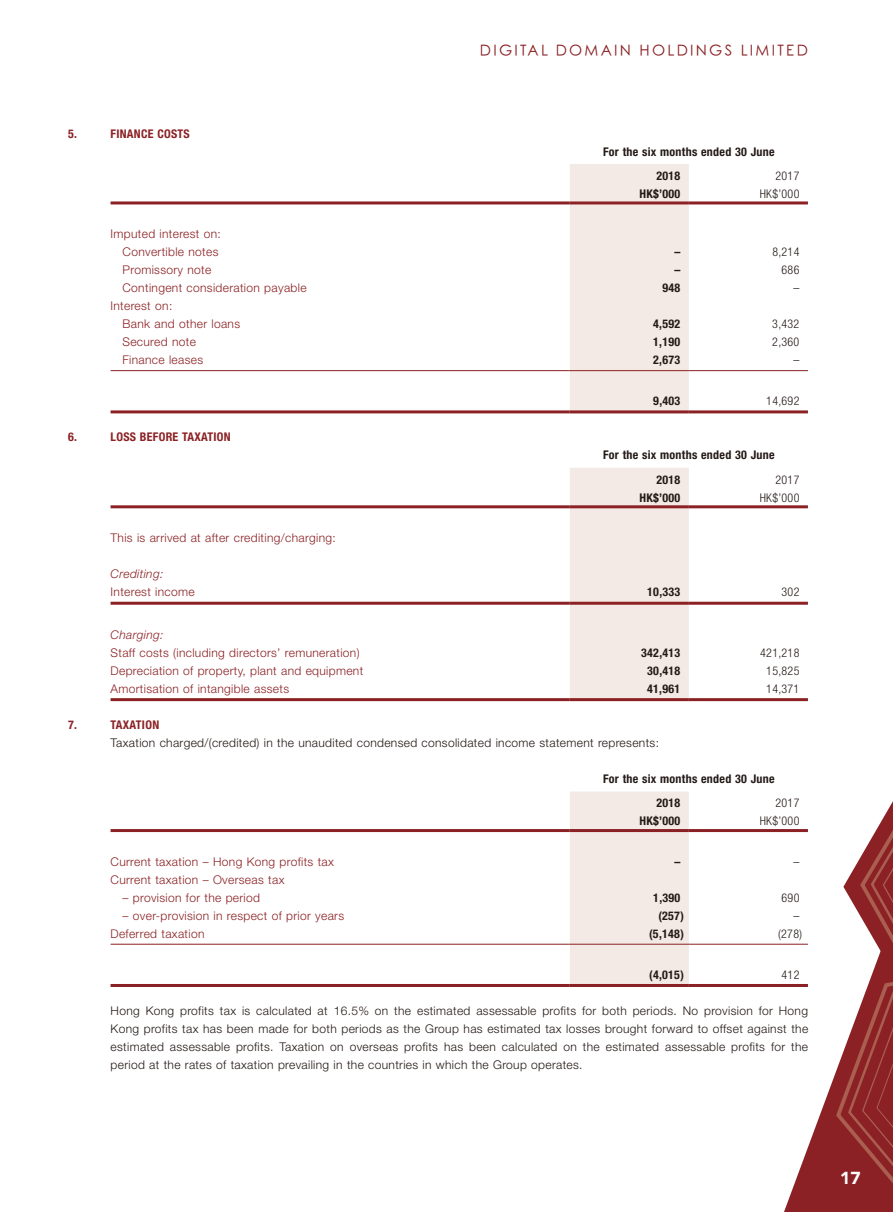
<style>
.page{position:relative;width:893px;height:1212px;background:#fff}
.page>*{position:absolute;margin:0;border:0;box-sizing:border-box;transform-origin:0 0}
.t1{font:900 17.25px "Avenir LT Std";color:#fff}
.t2{font:15px "Rounded Elegance";letter-spacing:.15em;color:#8b2124}
.t3{font:300 12px/18px "Helvetica Neue LT Std";letter-spacing:.03em;color:#231916;text-align:justify}
.t4{font:300 12px/18px "Helvetica Neue LT Std";letter-spacing:.03em;color:#8b2124;text-align:right}
.t5{font:700 condensed 12px/24.3px "Helvetica Neue LT Std";letter-spacing:.025em;color:#231916}
.t6{font:300 condensed 12px "Helvetica Neue LT Std";letter-spacing:.025em;color:#231916}
.t7{font:700 condensed 12px "Helvetica Neue LT Std";letter-spacing:.025em;color:#8b2124}
.t8{font:italic 300 12px "Helvetica Neue LT Std";letter-spacing:.03em;color:#8b2124}
</style>
<div class="page">
<svg style="left:779px;top:832px;width:55px;height:380px"></svg>
<svg style="left:834px;top:801px;width:59px;height:411px"></svg>
<div style="left:570px;top:164px;width:119px;height:246px;background:#f4eae5"></div>
<hr style="left:111px;top:201px;width:459px;height:3px;background:#8b2124">
<hr style="left:570px;top:201px;width:119px;height:3px;background:#8b2124">
<hr style="left:689px;top:201px;width:119px;height:3px;background:#8b2124">
<hr style="left:111px;top:370px;width:459px;height:1px;background:#8b2124">
<hr style="left:570px;top:370px;width:119px;height:1px;background:#8b2124">
<hr style="left:689px;top:370px;width:119px;height:1px;background:#8b2124">
<hr style="left:111px;top:410px;width:459px;height:3px;background:#8b2124">
<hr style="left:570px;top:410px;width:119px;height:3px;background:#8b2124">
<hr style="left:689px;top:410px;width:119px;height:3px;background:#8b2124">
<div style="left:570px;top:468px;width:119px;height:230px;background:#f4eae5"></div>
<hr style="left:111px;top:505px;width:459px;height:3px;background:#8b2124">
<hr style="left:570px;top:505px;width:119px;height:3px;background:#8b2124">
<hr style="left:689px;top:505px;width:119px;height:3px;background:#8b2124">
<hr style="left:111px;top:602px;width:459px;height:3px;background:#8b2124">
<hr style="left:570px;top:602px;width:119px;height:3px;background:#8b2124">
<hr style="left:689px;top:602px;width:119px;height:3px;background:#8b2124">
<hr style="left:111px;top:698px;width:459px;height:3px;background:#8b2124">
<hr style="left:570px;top:698px;width:119px;height:3px;background:#8b2124">
<hr style="left:689px;top:698px;width:119px;height:3px;background:#8b2124">
<div style="left:570px;top:791px;width:119px;height:193px;background:#f4eae5"></div>
<hr style="left:111px;top:829px;width:459px;height:3px;background:#8b2124">
<hr style="left:570px;top:829px;width:119px;height:3px;background:#8b2124">
<hr style="left:689px;top:829px;width:119px;height:3px;background:#8b2124">
<hr style="left:111px;top:944px;width:459px;height:1px;background:#8b2124">
<hr style="left:570px;top:944px;width:119px;height:1px;background:#8b2124">
<hr style="left:689px;top:944px;width:119px;height:1px;background:#8b2124">
<hr style="left:111px;top:984px;width:459px;height:3px;background:#8b2124">
<hr style="left:570px;top:984px;width:119px;height:3px;background:#8b2124">
<hr style="left:689px;top:984px;width:119px;height:3px;background:#8b2124">
<p class="t7" style="left:68px;top:126px;width:10px">5.</p>
<p class="t7" style="left:111px;top:126px;width:81px">FINANCE COSTS</p>
<p class="t4" style="left:111px;top:225px;width:112px">Imputed interest on:<br>Convertible notes</p>
<p class="t2" style="left:480px;top:41px;width:330px">DIGITAL DOMAIN HOLDINGS LIMITED</p>
<p class="t5" style="left:656px;top:139px;width:120px;text-indent:-53px">For the six months ended 30 June<br>2018</p>
<p class="t6" style="left:775px;top:169px;width:25px">2017</p>
<p class="t5" style="left:639px;top:181px;width:43px">HK$’000</p>
<p class="t6" style="left:760px;top:187px;width:41px">HK$’000</p>
<p class="t5" style="left:674px;top:240px;width:7px">–</p>
<p class="t6" style="left:772px;top:245px;width:29px">8,214</p>
<p class="t4" style="left:123px;top:261px;width:90px">Promissory note</p>
<p class="t5" style="left:674px;top:258px;width:7px">–</p>
<p class="t6" style="left:781px;top:263px;width:19px">686</p>
<p class="t4" style="left:123px;top:279px;width:186px">Contingent consideration payable</p>
<p class="t5" style="left:662px;top:276px;width:19px">948</p>
<p class="t6" style="left:793px;top:281px;width:7px">–</p>
<p class="t4" style="left:123px;top:297px;width:119px;text-align:left;text-indent:-12px">Interest on:<br>Bank and other loans</p>
<p class="t5" style="left:653px;top:312px;width:29px">4,592</p>
<p class="t6" style="left:772px;top:317px;width:29px">3,432</p>
<p class="t4" style="left:123px;top:333px;width:75px">Secured note</p>
<p class="t5" style="left:653px;top:330px;width:29px">1,190</p>
<p class="t6" style="left:772px;top:335px;width:29px">2,360</p>
<p class="t4" style="left:122px;top:351px;width:82px">Finance leases</p>
<p class="t5" style="left:653px;top:348px;width:29px">2,673</p>
<p class="t6" style="left:793px;top:353px;width:7px">–</p>
<p class="t5" style="left:653px;top:388px;width:29px">9,403</p>
<p class="t6" style="left:766px;top:394px;width:35px">14,692</p>
<p class="t7" style="left:68px;top:430px;width:10px">6.</p>
<p class="t7" style="left:111px;top:430px;width:122px">LOSS BEFORE TAXATION</p>
<p class="t5" style="left:656px;top:443px;width:120px;text-indent:-53px">For the six months ended 30 June<br>2018</p>
<p class="t6" style="left:775px;top:473px;width:25px">2017</p>
<p class="t5" style="left:639px;top:485px;width:43px">HK$’000</p>
<p class="t6" style="left:760px;top:491px;width:41px">HK$’000</p>
<p class="t4" style="left:111px;top:529px;width:227px">This is arrived at after crediting/charging:</p>
<p class="t8" style="left:111px;top:567px;width:54px">Crediting:</p>
<p class="t4" style="left:111px;top:583px;width:86px">Interest income</p>
<p class="t5" style="left:647px;top:580px;width:35px">10,333</p>
<p class="t6" style="left:782px;top:585px;width:19px">302</p>
<p class="t8" style="left:111px;top:627px;width:54px">Charging:</p>
<p class="t4" style="left:111px;top:643px;width:251px">Staff costs (including directors’ remuneration)</p>
<p class="t5" style="left:641px;top:640px;width:41px">342,413</p>
<p class="t6" style="left:760px;top:645px;width:41px">421,218</p>
<p class="t4" style="left:111px;top:661px;width:254px">Depreciation of property, plant and equipment</p>
<p class="t5" style="left:647px;top:658px;width:35px">30,418</p>
<p class="t6" style="left:766px;top:663px;width:35px">15,825</p>
<p class="t4" style="left:111px;top:679px;width:180px">Amortisation of intangible assets</p>
<p class="t5" style="left:647px;top:676px;width:35px">41,961</p>
<p class="t6" style="left:766px;top:681px;width:35px">14,371</p>
<p class="t7" style="left:68px;top:717px;width:10px">7.</p>
<p class="t7" style="left:111px;top:717px;width:50px">TAXATION</p>
<p class="t3" style="left:111px;top:733px;width:550px">Taxation charged/(credited) in the unaudited condensed consolidated income statement represents:</p>
<p class="t5" style="left:656px;top:766px;width:120px;text-indent:-53px">For the six months ended 30 June<br>2018</p>
<p class="t6" style="left:775px;top:796px;width:25px">2017</p>
<p class="t5" style="left:639px;top:809px;width:43px">HK$’000</p>
<p class="t6" style="left:760px;top:814px;width:41px">HK$’000</p>
<p class="t4" style="left:111px;top:852px;width:225px">Current taxation – Hong Kong profits tax</p>
<p class="t5" style="left:674px;top:849px;width:7px">–</p>
<p class="t6" style="left:793px;top:855px;width:7px">–</p>
<p class="t4" style="left:111px;top:870px;width:175px">Current taxation – Overseas tax</p>
<p class="t4" style="left:123px;top:888px;width:139px">– provision for the period</p>
<p class="t5" style="left:653px;top:885px;width:29px">1,390</p>
<p class="t6" style="left:781px;top:891px;width:19px">690</p>
<p class="t4" style="left:123px;top:906px;width:223px">– over-provision in respect of prior years</p>
<p class="t5" style="left:658px;top:903px;width:27px">(257)</p>
<p class="t6" style="left:793px;top:909px;width:7px">–</p>
<p class="t4" style="left:111px;top:924px;width:95px">Deferred taxation</p>
<p class="t5" style="left:649px;top:921px;width:36px">(5,148)</p>
<p class="t6" style="left:778px;top:927px;width:25px">(278)</p>
<p class="t5" style="left:649px;top:962px;width:36px">(4,015)</p>
<p class="t6" style="left:782px;top:967px;width:19px">412</p>
<p class="t3" style="left:111px;top:1001px;width:699px">Hong Kong profits tax is calculated at 16.5% on the estimated assessable profits for both periods. No provision for Hong Kong profits tax has been made for both periods as the Group has estimated tax losses brought forward to offset against the estimated assessable profits. Taxation on overseas profits has been calculated on the estimated assessable profits for the period at the rates of taxation prevailing in the countries in which the Group operates.</p>
<h1 class="t1" style="left:840px;top:1167px;width:22px">17</h1>
</div>
